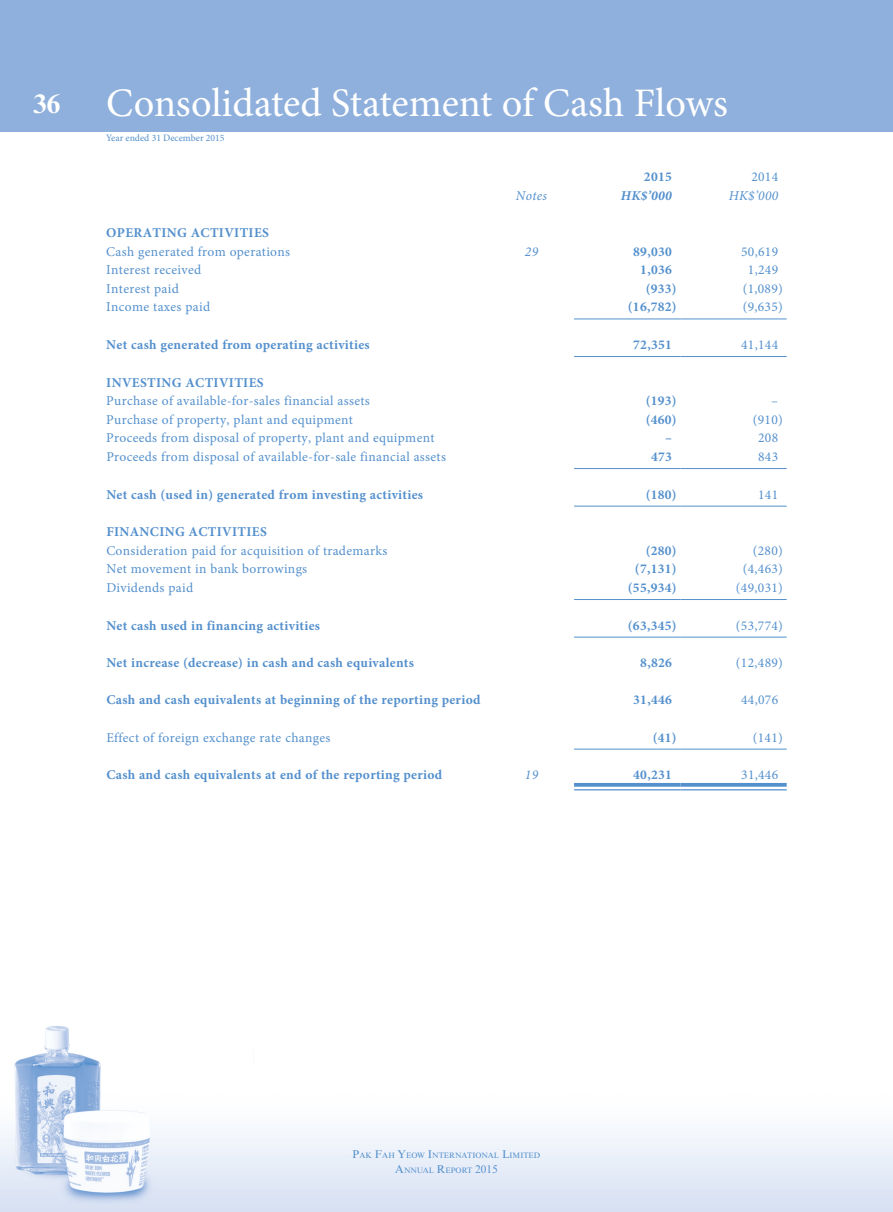
<style>
.page{position:relative;width:893px;height:1212px;background:#fff}
.page>*{position:absolute;margin:0;border:0;box-sizing:border-box;transform-origin:0 0}
.t1{font:40.5px "Minion Pro";letter-spacing:-.005em;color:#fff}
.t2{font:13.5px "Minion Pro";letter-spacing:.025em;color:#5490cd}
.t3{font:700 13.5px "Minion Pro";letter-spacing:.02em;color:#5490cd}
.t4{font:italic 13.5px "Minion Pro";letter-spacing:.025em;color:#5490cd}
.t5{font:italic 700 13.5px "Minion Pro";color:#5490cd}
.t6{font:9.75px "Minion Pro";color:#5490cd}
.t7{font:7.8px/15px "Times New Roman MT Std";color:#5490cd;text-align:center}
.s1{font-family:"Times New Roman MT Std";font-weight:700;font-size:27px}
.s2{font-size:11.25px}
</style>
<div class="page">
<div style="left:0;top:0;width:893px;height:131px;background:#8fb0dc"></div>
<img style="left:0;top:1026px;width:893px;height:186px">
<hr style="left:574px;top:319px;width:106px;height:1px;background:#5490cd">
<hr style="left:680px;top:319px;width:107px;height:1px;background:#5490cd">
<hr style="left:574px;top:356px;width:106px;height:1px;background:#5490cd">
<hr style="left:680px;top:356px;width:107px;height:1px;background:#5490cd">
<hr style="left:574px;top:468px;width:106px;height:1px;background:#5490cd">
<hr style="left:680px;top:468px;width:107px;height:1px;background:#5490cd">
<hr style="left:574px;top:506px;width:106px;height:1px;background:#5490cd">
<hr style="left:680px;top:506px;width:107px;height:1px;background:#5490cd">
<hr style="left:574px;top:599px;width:106px;height:1px;background:#5490cd">
<hr style="left:680px;top:599px;width:107px;height:1px;background:#5490cd">
<hr style="left:574px;top:637px;width:106px;height:1px;background:#5490cd">
<hr style="left:680px;top:637px;width:107px;height:1px;background:#5490cd">
<hr style="left:574px;top:749px;width:106px;height:1px;background:#5490cd">
<hr style="left:680px;top:749px;width:107px;height:1px;background:#5490cd">
<svg style="left:574px;top:783px;width:106px;height:4px"></svg>
<hr style="left:574px;top:789px;width:106px;height:1px;background:#5490cd">
<svg style="left:680px;top:783px;width:107px;height:4px"></svg>
<hr style="left:680px;top:789px;width:107px;height:1px;background:#5490cd">
<h1 class="t1" style="left:33px;top:76px;width:696px"><span class="s1">36</span> Consolidated Statement of Cash Flows</h1>
<p class="t6" style="left:106px;top:131px;width:120px">Year ended 31 December 2015</p>
<p class="t3" style="left:644px;top:167px;width:29px">2015</p>
<p class="t2" style="left:751px;top:168px;width:28px">2014</p>
<p class="t4" style="left:516px;top:186px;width:33px">Notes</p>
<p class="t5" style="left:621px;top:186px;width:53px">HK$’000</p>
<p class="t4" style="left:729px;top:186px;width:51px">HK$’000</p>
<p class="t3" style="left:106px;top:223px;width:164px">OPERATING ACTIVITIES</p>
<p class="t2" style="left:106px;top:242px;width:185px">Cash generated from operations</p>
<p class="t4" style="left:525px;top:242px;width:15px">29</p>
<p class="t3" style="left:633px;top:242px;width:40px">89,030</p>
<p class="t2" style="left:741px;top:242px;width:39px">50,619</p>
<p class="t2" style="left:106px;top:261px;width:96px">Interest received</p>
<p class="t3" style="left:640px;top:260px;width:33px">1,036</p>
<p class="t2" style="left:748px;top:261px;width:32px">1,249</p>
<p class="t2" style="left:106px;top:279px;width:74px">Interest paid</p>
<p class="t3" style="left:646px;top:279px;width:32px">(933)</p>
<p class="t2" style="left:743px;top:279px;width:42px">(1,089)</p>
<p class="t2" style="left:106px;top:298px;width:105px">Income taxes paid</p>
<p class="t3" style="left:628px;top:298px;width:50px">(16,782)</p>
<p class="t2" style="left:743px;top:298px;width:42px">(9,635)</p>
<p class="t3" style="left:106px;top:335px;width:265px">Net cash generated from operating activities</p>
<p class="t3" style="left:633px;top:335px;width:40px">72,351</p>
<p class="t2" style="left:741px;top:336px;width:39px">41,144</p>
<p class="t3" style="left:106px;top:373px;width:159px">INVESTING ACTIVITIES</p>
<p class="t2" style="left:106px;top:392px;width:265px">Purchase of available-for-sales financial assets</p>
<p class="t3" style="left:646px;top:391px;width:32px">(193)</p>
<p class="t2" style="left:771px;top:392px;width:9px">–</p>
<p class="t2" style="left:106px;top:410px;width:248px">Purchase of property, plant and equipment</p>
<p class="t3" style="left:646px;top:410px;width:32px">(460)</p>
<p class="t2" style="left:753px;top:410px;width:32px">(910)</p>
<p class="t2" style="left:106px;top:429px;width:330px">Proceeds from disposal of property, plant and equipment</p>
<p class="t3" style="left:665px;top:429px;width:8px">–</p>
<p class="t2" style="left:758px;top:429px;width:22px">208</p>
<p class="t2" style="left:106px;top:448px;width:341px">Proceeds from disposal of available-for-sale financial assets</p>
<p class="t3" style="left:651px;top:447px;width:22px">473</p>
<p class="t2" style="left:758px;top:448px;width:22px">843</p>
<p class="t3" style="left:106px;top:485px;width:318px">Net cash (used in) generated from investing activities</p>
<p class="t3" style="left:646px;top:485px;width:32px">(180)</p>
<p class="t2" style="left:758px;top:485px;width:22px">141</p>
<p class="t3" style="left:106px;top:522px;width:162px">FINANCING ACTIVITIES</p>
<p class="t2" style="left:106px;top:541px;width:283px">Consideration paid for acquisition of trademarks</p>
<p class="t3" style="left:646px;top:541px;width:32px">(280)</p>
<p class="t2" style="left:753px;top:541px;width:32px">(280)</p>
<p class="t2" style="left:106px;top:560px;width:202px">Net movement in bank borrowings</p>
<p class="t3" style="left:635px;top:560px;width:43px">(7,131)</p>
<p class="t2" style="left:743px;top:560px;width:42px">(4,463)</p>
<p class="t2" style="left:106px;top:579px;width:88px">Dividends paid</p>
<p class="t3" style="left:628px;top:578px;width:50px">(55,934)</p>
<p class="t2" style="left:736px;top:579px;width:48px">(49,031)</p>
<p class="t3" style="left:106px;top:616px;width:215px">Net cash used in financing activities</p>
<p class="t3" style="left:628px;top:616px;width:50px">(63,345)</p>
<p class="t2" style="left:736px;top:616px;width:48px">(53,774)</p>
<p class="t3" style="left:106px;top:653px;width:309px">Net increase (decrease) in cash and cash equivalents</p>
<p class="t3" style="left:640px;top:653px;width:33px">8,826</p>
<p class="t2" style="left:736px;top:654px;width:48px">(12,489)</p>
<p class="t3" style="left:106px;top:691px;width:376px">Cash and cash equivalents at beginning of the reporting period</p>
<p class="t3" style="left:633px;top:691px;width:40px">31,446</p>
<p class="t2" style="left:741px;top:691px;width:39px">44,076</p>
<p class="t2" style="left:106px;top:728px;width:226px">Effect of foreign exchange rate changes</p>
<p class="t3" style="left:653px;top:728px;width:25px">(41)</p>
<p class="t2" style="left:753px;top:728px;width:32px">(141)</p>
<p class="t3" style="left:106px;top:765px;width:337px">Cash and cash equivalents at end of the reporting period</p>
<p class="t4" style="left:525px;top:766px;width:15px">19</p>
<p class="t3" style="left:633px;top:765px;width:40px">40,231</p>
<p class="t2" style="left:741px;top:766px;width:39px">31,446</p>
<p class="t7" style="left:353px;top:1147px;width:189px"><span class="s2">P</span>AK <span class="s2">F</span>AH <span class="s2">Y</span>EOW <span class="s2">I</span>NTERNATIONAL <span class="s2">L</span>IMITED<br><span class="s2">A</span>NNUAL <span class="s2">R</span>EPORT <span class="s2">2015</span></p>
</div>
